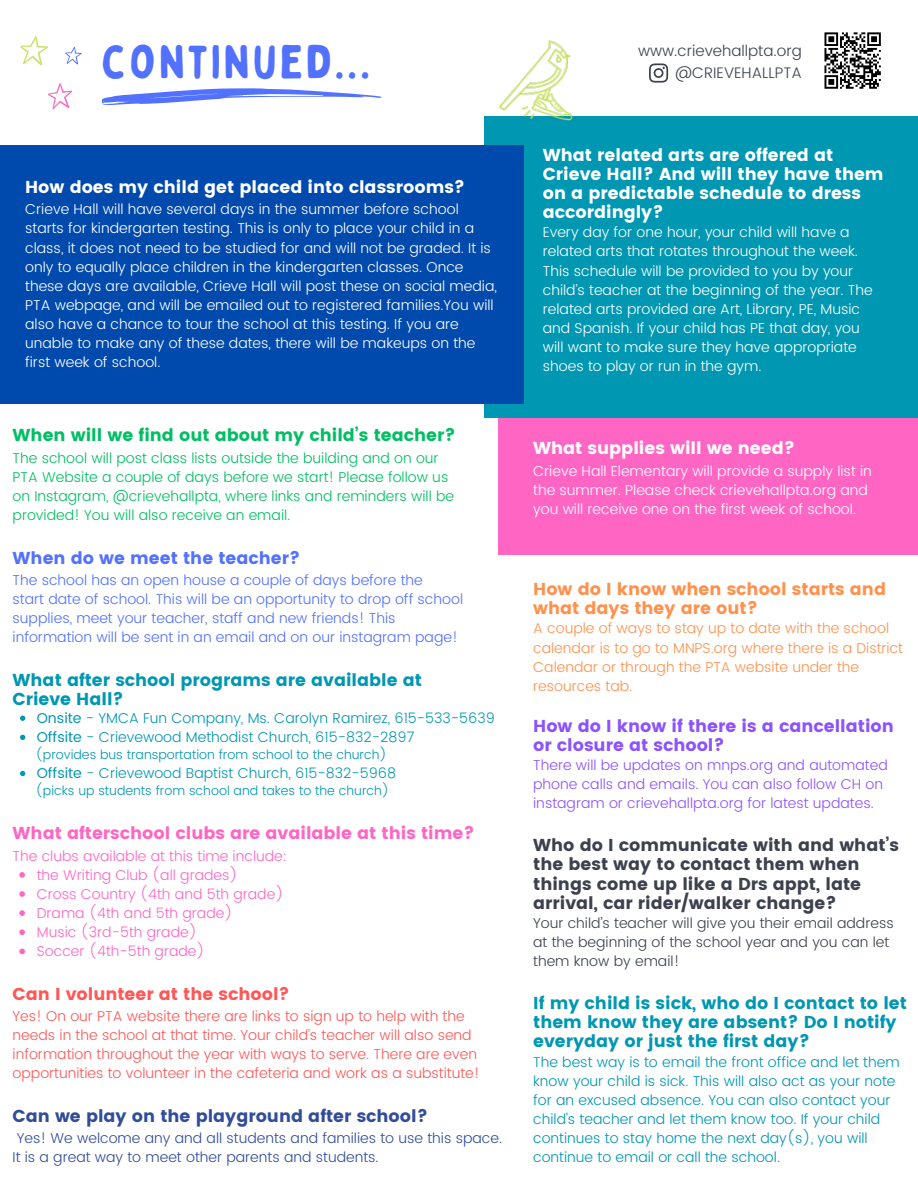
<style>
.page{position:relative;width:918px;height:1188px;background:#fff}
.page>*{position:absolute;margin:0;border:0;box-sizing:border-box;transform-origin:0 0}
.t1{font:46.8px "Bobby Jones Soft";letter-spacing:.06em;color:#5271ff}
.t2{font:17.25px/19.2px "Poppins";color:#fff}
.t3{font:17.25px/19.2px "Poppins";color:#0097b2}
.t4{font:17.25px/19.2px "Poppins";color:#3c414d}
.t5{font:17.25px/19.2px "Poppins";color:#8c52ff}
.t6{font:17.25px/19.2px "Poppins";color:#ff914d}
.t7{font:17.25px "Poppins";color:#ff66c4}
.t8{font:17.25px "Poppins";color:#00bf63}
.t9{font:17.25px "Poppins";color:#314d99}
.t10{font:17.25px "Poppins";color:#ff5757}
.t11{font:17.25px "Poppins";color:#5271ff}
.t12{font:300 15.3px/22.5px "Poppins";color:#3c414d;text-align:right}
.t13{font:300 14.25px/19.2px "Poppins";color:#fff}
.t14{font:300 14.25px/19.2px "Poppins";color:#0097b2}
.t15{font:300 14.25px/19.2px "Poppins";color:#ff5757}
.t16{font:300 14.25px/19.2px "Poppins";color:#5271ff}
.t17{font:300 14.25px/19.2px "Poppins";color:#00bf63}
.t18{font:300 14.25px/19.2px "Poppins";color:#ff66c4}
.t19{font:300 14.25px/19.2px "Poppins";color:#ff914d}
.t20{font:300 14.25px/19.2px "Poppins";color:#8c52ff}
.t21{font:300 14.25px/19.2px "Poppins";color:#3c414d}
.t22{font:300 14.25px/19.2px "Poppins";color:#314d99}
.t23{font:300 12.75px "Poppins";color:#0097b2}
.s1{font-weight:400}
</style>
<div class="page">
<div style="left:498px;top:396px;width:420px;height:159px;background:#ff66c4"></div>
<div style="left:484px;top:117px;width:434px;height:301px;background:#0097b2"></div>
<div style="left:0;top:146px;width:524px;height:258px;background:#004aad"></div>
<svg style="left:102px;top:88px;width:280px;height:17px"></svg>
<svg style="left:824px;top:32px;width:57px;height:57px"></svg>
<svg style="left:649px;top:63px;width:19px;height:20px"></svg>
<img style="left:478px;top:40px;width:130px;height:106px">
<svg style="left:20px;top:716px;width:5px;height:5px"></svg>
<svg style="left:20px;top:735px;width:5px;height:5px"></svg>
<svg style="left:20px;top:771px;width:5px;height:5px"></svg>
<svg style="left:19px;top:872px;width:6px;height:6px"></svg>
<svg style="left:19px;top:891px;width:6px;height:6px"></svg>
<svg style="left:19px;top:910px;width:6px;height:6px"></svg>
<svg style="left:19px;top:929px;width:6px;height:6px"></svg>
<svg style="left:19px;top:949px;width:6px;height:5px"></svg>
<svg style="left:48px;top:83px;width:24px;height:27px"></svg>
<svg style="left:20px;top:36px;width:28px;height:30px"></svg>
<svg style="left:65px;top:47px;width:17px;height:18px"></svg>
<h1 class="t1" style="left:102px;top:33px;width:270px">CONTINUED...</h1>
<p class="t12" style="left:638px;top:39px;width:165px">www.crievehallpta.org @CRIEVEHALLPTA</p>
<p class="t2" style="left:25px;top:177px;width:441px">How does my child get placed into classrooms?</p>
<p class="t13" style="left:25px;top:200px;width:473px">Crieve Hall will have several days in the summer before school starts for kindergarten testing. This is only to place your child in a class, it does not need to be studied for and will not be graded. It is only to equally place children in the kindergarten classes. Once these days are available, Crieve Hall will post these on social media, PTA webpage, and will be emailed out to registered families.You will also have a chance to tour the school at this testing. If you are unable to make any of these dates, there will be makeups on the first week of school.</p>
<p class="t2" style="left:543px;top:145px;width:342px">What related arts are offered at<br>Crieve Hall? And will they have them on a predictable schedule to dress accordingly?</p>
<p class="t13" style="left:543px;top:223px;width:331px">Every day for one hour, your child will have a related arts that rotates throughout the week.<br>This schedule will be provided to you by your child’s teacher at the beginning of the year. The related arts provided are Art, Library, PE, Music and Spanish. If your child has PE that day, you will want to make sure they have appropriate shoes to play or run in the gym.</p>
<p class="t8" style="left:13px;top:425px;width:445px">When will we find out about my child’s teacher?</p>
<p class="t17" style="left:13px;top:448px;width:443px">The school will post class lists outside the building and on our PTA Website a couple of days before we start! Please follow us on Instagram, @crievehallpta, where links and reminders will be provided! You will also receive an email.</p>
<p class="t11" style="left:13px;top:547px;width:289px">When do we meet the teacher?</p>
<p class="t16" style="left:13px;top:570px;width:452px">The school has an open house a couple of days before the<br>start date of school. This will be an opportunity to drop off school supplies, meet your teacher, staff and new friends! This information will be sent in an email and on our instagram page!</p>
<p class="t6" style="left:533px;top:580px;width:354px">How do I know when school starts and what days they are out?</p>
<p class="t2" style="left:533px;top:439px;width:263px">What supplies will we need?</p>
<p class="t13" style="left:533px;top:461px;width:340px">Crieve Hall Elementary will provide a supply list in the summer. Please check crievehallpta.org and you will receive one on the first week of school.</p>
<p class="t19" style="left:533px;top:619px;width:371px">A couple of ways to stay up to date with the school calendar is to go to MNPS.org where there is a District Calendar or through the PTA website under the resources tab.</p>
<p class="t5" style="left:533px;top:716px;width:362px">How do I know if there is a cancellation or closure at school?</p>
<p class="t20" style="left:533px;top:755px;width:356px">There will be updates on mnps.org and automated phone calls and emails. You can also follow CH on instagram or crievehallpta.org for latest updates.</p>
<p class="t4" style="left:533px;top:836px;width:367px">Who do I communicate with and what’s the best way to contact them when things come up like a Drs appt, late arrival, car rider/walker change?</p>
<p class="t21" style="left:533px;top:913px;width:362px">Your child’s teacher will give you their email address at the beginning of the school year and you can let them know by email!</p>
<p class="t3" style="left:533px;top:994px;width:375px">If my child is sick, who do I contact to let them know they are absent? Do I notify everyday or just the first day?</p>
<p class="t14" style="left:533px;top:1052px;width:368px">The best way is to email the front office and let them know your child is sick. This will also act as your note for an excused absence. You can also contact your child's teacher and let them know too. If your child continues to stay home the next day(s), you will continue to email or call the school.</p>
<p class="t3" style="left:13px;top:670px;width:411px">What after school programs are available at<br>Crieve Hall?</p>
<p class="t14" style="left:37px;top:709px;width:460px"><span class="s1">Onsite</span> - YMCA Fun Company, Ms. Carolyn Ramirez, 615-533-5639<br><span class="s1">Offsite</span> - Crievewood Methodist Church, 615-832-2897</p>
<p class="t14" style="left:37px;top:764px;width:361px"><span class="s1">Offsite</span> - Crievewood Baptist Church, 615-832-5968</p>
<p class="t23" style="left:36px;top:747px;width:353px">(provides bus transportation from school to the church)</p>
<p class="t23" style="left:36px;top:783px;width:355px">(picks up students from school and takes to the church)</p>
<p class="t7" style="left:13px;top:823px;width:464px">What afterschool clubs are available at this time?</p>
<p class="t18" style="left:13px;top:846px;width:276px">The clubs available at this time include:</p>
<p class="t18" style="left:37px;top:865px;width:248px">the Writing Club (all grades)<br>Cross Country (4th and 5th grade)<br>Drama (4th and 5th grade)<br>Music (3rd-5th grade)<br>Soccer (4th-5th grade)</p>
<p class="t10" style="left:13px;top:984px;width:279px">Can I volunteer at the school?</p>
<p class="t15" style="left:13px;top:1007px;width:468px">Yes! On our PTA website there are links to sign up to help with the needs in the school at that time. Your child’s teacher will also send information throughout the year with ways to serve. There are even opportunities to volunteer in the cafeteria and work as a substitute!</p>
<p class="t9" style="left:13px;top:1106px;width:417px">Can we play on the playground after school?</p>
<p class="t22" style="left:13px;top:1129px;width:491px">Yes! We welcome any and all students and families to use this space.<br>It is a great way to meet other parents and students.</p>
</div>
